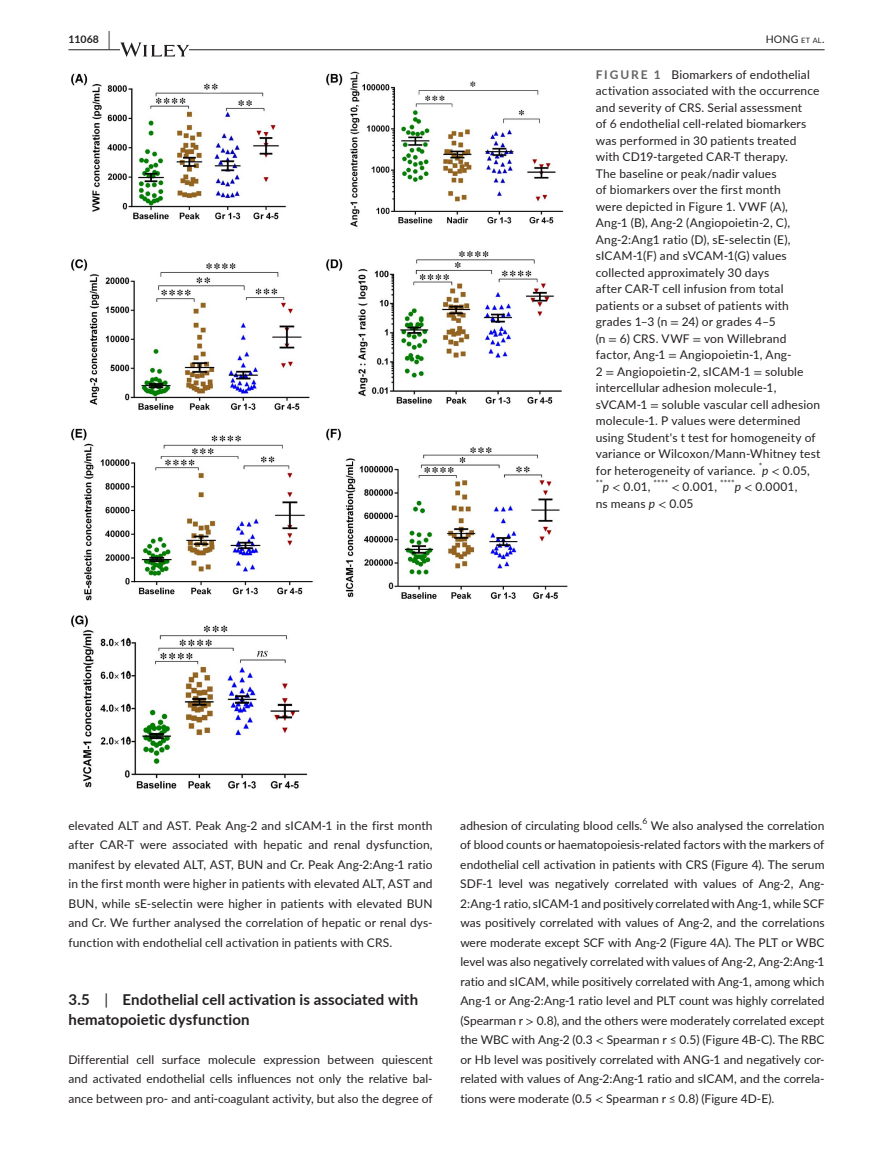
<style>
.page{position:relative;width:893px;height:1174px;background:#fff}
.page>*{position:absolute;margin:0;border:0;box-sizing:border-box;transform-origin:0 0}
.t1{font:700 15px/19.5px "Lato";letter-spacing:.005em;color:#231f20}
.t2{font:12px/16.5px "Lato";letter-spacing:.015em;color:#231f20;text-align:justify}
.t3{font:10.5px "Lato";color:#231f20}
.t4{font:700 10.5px "Lato";color:#231f20}
.t5{font:8.4px "Lato";color:#231f20}
.s1{font-size:19.5px}
.s2{font-size:7.35px}
.s3{font-weight:700;color:#636366}
.s4{font-family:"STIX"}
.s5{font-style:italic}
.s6{font-weight:400}
</style>
<div class="page">
<hr style="left:68px;top:49px;width:756px;height:1px;background:#231f20">
<svg style="left:120px;top:42px;width:69px;height:15px"></svg>
<img style="left:71px;top:71px;width:497px;height:718px">
<p class="t4" style="left:68px;top:31px;width:43px">11068 <span class="s1">|</span></p>
<p class="t3" style="left:766px;top:31px;width:60px">HONG <span class="s2">et al</span>.</p>
<p class="t2" style="left:596px;top:66px;width:226px;text-align:left"><span class="s3">FIGURE 1</span> Biomarkers of endothelial activation associated with the occurrence and severity of CRS. Serial assessment<br>of 6 endothelial cell-related biomarkers was performed in 30 patients treated with CD19-targeted CAR-T therapy.<br>The baseline or peak/nadir values<br>of biomarkers over the first month<br>were depicted in Figure 1. VWF (A), Ang-1 (B), Ang-2 (Angiopoietin-2, C), Ang-2:Ang1 ratio (D), sE-selectin (E), sICAM-1(F) and sVCAM-1(G) values collected approximately 30 days<br>after CAR-T cell infusion from total patients or a subset of patients with grades 1–3 (n <span class="s4">=</span> 24) or grades 4–5<br>(n <span class="s4">=</span> 6) CRS. VWF <span class="s4">=</span> von Willebrand factor, Ang-1 <span class="s4">=</span> Angiopoietin-1, Ang-<br>2 <span class="s4">=</span> Angiopoietin-2, sICAM-1 <span class="s4">=</span> soluble intercellular adhesion molecule-1, sVCAM-1 <span class="s4">=</span> soluble vascular cell adhesion molecule-1. P values were determined using Student's t test for homogeneity of variance or Wilcoxon/Mann-Whitney test for heterogeneity of variance.</p>
<p class="t5" style="left:759px;top:460px;width:5px">*</p>
<p class="t2" style="left:762px;top:462px;width:49px"><span class="s5">p</span> <span class="s4">&lt;</span> 0.05,</p>
<p class="t5" style="left:596px;top:477px;width:9px">**</p>
<p class="t5" style="left:654px;top:477px;width:16px">****</p>
<p class="t5" style="left:720px;top:477px;width:16px">****</p>
<p class="t2" style="left:603px;top:478px;width:49px"><span class="s5">p</span> <span class="s4">&lt;</span> 0.01,</p>
<p class="t2" style="left:671px;top:478px;width:47px"><span class="s4">&lt;</span> 0.001,</p>
<p class="t2" style="left:735px;top:478px;width:64px"><span class="s5">p</span> <span class="s4">&lt;</span> 0.0001,</p>
<p class="t2" style="left:596px;top:495px;width:99px">ns means <span class="s5">p</span> <span class="s4">&lt;</span> 0.05</p>
<p class="t2" style="left:68px;top:815px;width:366px;line-height:19.5px">elevated ALT and AST. Peak Ang-2 and sICAM-1 in the first month after CAR-T were associated with hepatic and renal dysfunction, manifest by elevated ALT, AST, BUN and Cr. Peak Ang-2:Ang-1 ratio in the first month were higher in patients with elevated ALT, AST and BUN, while sE-selectin were higher in patients with elevated BUN and Cr. We further analysed the correlation of hepatic or renal dys&shy;function with endothelial cell activation in patients with CRS.</p>
<p class="t1" style="left:68px;top:989px;width:351px">3.5 <span class="s6">|</span> Endothelial cell activation is associated with hematopoietic dysfunction</p>
<p class="t2" style="left:68px;top:1049px;width:366px;line-height:19.5px">Differential cell surface molecule expression between quiescent and activated endothelial cells influences not only the relative bal&shy;ance between pro- and anti-coagulant activity, but also the degree of</p>
<p class="t2" style="left:460px;top:815px;width:366px;line-height:19.5px">adhesion of circulating blood cells.<sup>6</sup> We also analysed the correlation of blood counts or haematopoiesis-related factors with the markers of endothelial cell activation in patients with CRS (Figure 4). The serum SDF-1 level was negatively correlated with values of Ang-2, Ang-2:Ang-1 ratio, sICAM-1 and positively correlated with Ang-1, while SCF was positively correlated with values of Ang-2, and the correlations were moderate except SCF with Ang-2 (Figure 4A). The PLT or WBC level was also negatively correlated with values of Ang-2, Ang-2:Ang-1 ratio and sICAM, while positively correlated with Ang-1, among which Ang-1 or Ang-2:Ang-1 ratio level and PLT count was highly correlated (Spearman r <span class="s4">&gt;</span> 0.8), and the others were moderately correlated except the WBC with Ang-2 (0.3 <span class="s4">&lt;</span> Spearman r ≤ 0.5) (Figure 4B-C). The RBC or Hb level was positively correlated with ANG-1 and negatively cor&shy;related with values of Ang-2:Ang-1 ratio and sICAM, and the correla&shy;tions were moderate (0.5 <span class="s4">&lt;</span> Spearman r ≤ 0.8) (Figure 4D-E).</p>
</div>
